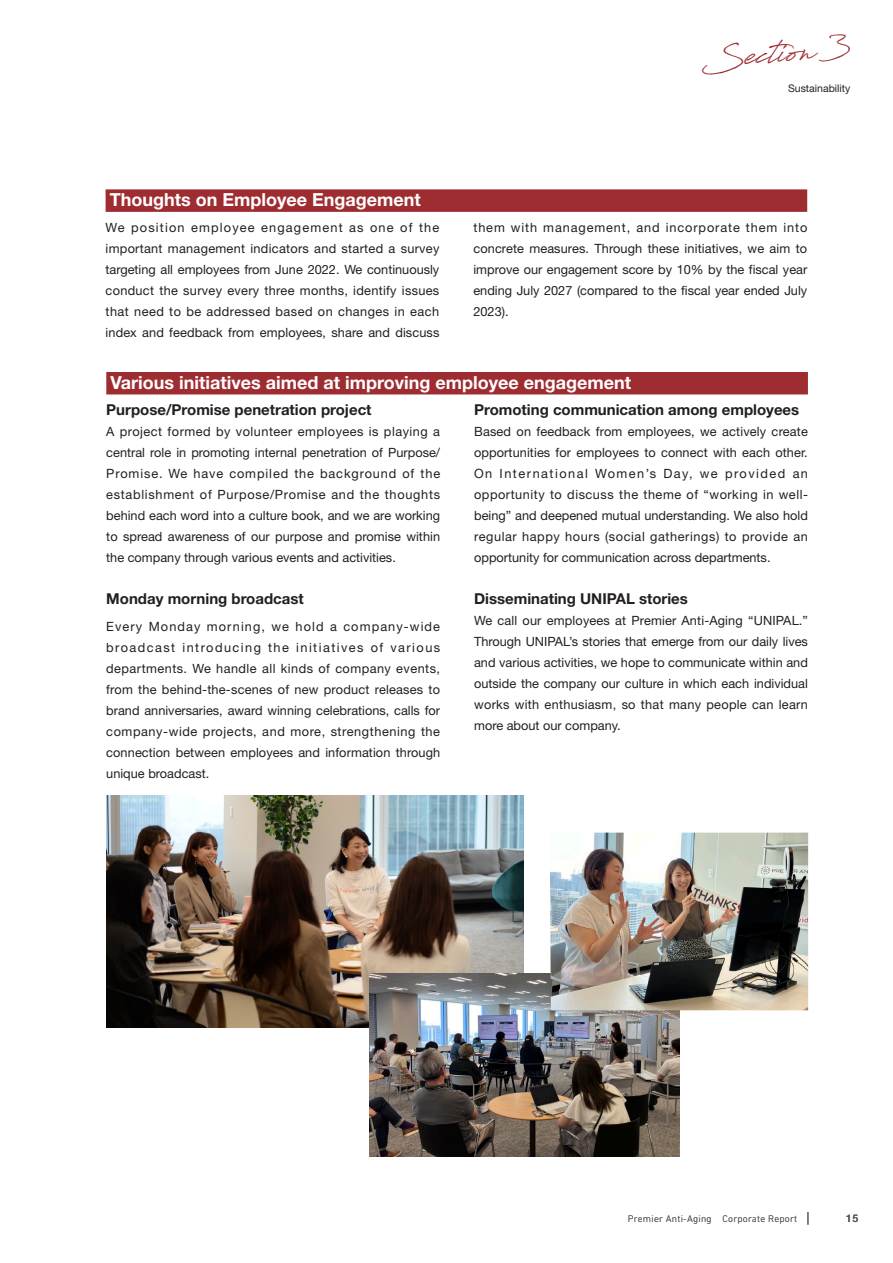
<style>
.page{position:relative;width:893px;height:1263px;background:#fff}
.page>*{position:absolute;margin:0;border:0;box-sizing:border-box;transform-origin:0 0}
.t1{font:34.65px "Antro Vectra Bolder";color:#9e2d32}
.t2{font:700 18px "Helvetica Neue LT Std";color:#fff}
.t3{font:700 15px "Helvetica Neue LT Std";color:#231f20}
.t4{font:12.75px/21px "Helvetica Neue LT Std";color:#231f20;text-align:justify}
.t5{font:10.5px "Helvetica Neue LT Std";color:#231f20}
.t6{font:500 10.5px "Helvetica Neue LT Std";color:#57585a}
.t7{font:300 9.75px "DIN Next LT Pro";letter-spacing:.025em;color:#57585a}
</style>
<div class="page">
<div style="left:106px;top:189px;width:701px;height:23px;background:#9e2d32"></div>
<div style="left:106px;top:372px;width:702px;height:22px;background:#9e2d32"></div>
<img style="left:106px;top:796px;width:417px;height:232px">
<img style="left:370px;top:973px;width:309px;height:184px">
<img style="left:550px;top:833px;width:258px;height:177px">
<svg style="left:808px;top:1212px;width:1px;height:13px"></svg>
<h1 class="t1" style="left:699px;top:34px;width:149px;rotate:-4deg">Section 3</h1>
<p class="t5" style="left:788px;top:82px;width:64px">Sustainability</p>
<h2 class="t2" style="left:110px;top:189px;width:312px">Thoughts on Employee Engagement</h2>
<p class="t4" style="left:106px;top:217px;width:335px">We position employee engagement as one of the important management indicators and started a survey targeting all employees from June 2022. We continuously conduct the survey every three months, identify issues that need to be addressed based on changes in each index and feedback from employees, share and discuss</p>
<p class="t4" style="left:473px;top:217px;width:335px">them with management, and incorporate them into concrete measures. Through these initiatives, we aim to improve our engagement score by 10% by the fiscal year ending July 2027 (compared to the fiscal year ended July 2023).</p>
<h2 class="t2" style="left:111px;top:371px;width:522px">Various initiatives aimed at improving employee engagement</h2>
<p class="t3" style="left:106px;top:400px;width:267px">Purpose/Promise penetration project</p>
<p class="t4" style="left:106px;top:421px;width:335px">A project formed by volunteer employees is playing a central role in promoting internal penetration of Purpose/ Promise. We have compiled the background of the establishment of Purpose/Promise and the thoughts behind each word into a culture book, and we are working to spread awareness of our purpose and promise within the company through various events and activities.</p>
<p class="t3" style="left:106px;top:589px;width:199px">Monday morning broadcast</p>
<p class="t4" style="left:106px;top:616px;width:335px">Every Monday morning, we hold a company-wide broadcast introducing the initiatives of various departments. We handle all kinds of company events, from the behind-the-scenes of new product releases to brand anniversaries, award winning celebrations, calls for company-wide projects, and more, strengthening the connection between employees and information through unique broadcast.</p>
<p class="t3" style="left:474px;top:400px;width:327px">Promoting communication among employees</p>
<p class="t4" style="left:474px;top:421px;width:335px">Based on feedback from employees, we actively create opportunities for employees to connect with each other.<br>On International Women’s Day, we provided an opportunity to discuss the theme of “working in well&shy;being” and deepened mutual understanding. We also hold regular happy hours (social gatherings) to provide an opportunity for communication across departments.</p>
<p class="t3" style="left:474px;top:589px;width:215px">Disseminating UNIPAL stories</p>
<p class="t4" style="left:474px;top:610px;width:335px">We call our employees at Premier Anti-Aging “UNIPAL.” Through UNIPAL’s stories that emerge from our daily lives and various activities, we hope to communicate within and outside the company our culture in which each individual works with enthusiasm, so that many people can learn more about our company.</p>
<p class="t7" style="left:628px;top:1213px;width:171px">Premier Anti-Aging Corporate Report</p>
<p class="t6" style="left:846px;top:1212px;width:14px">15</p>
</div>
